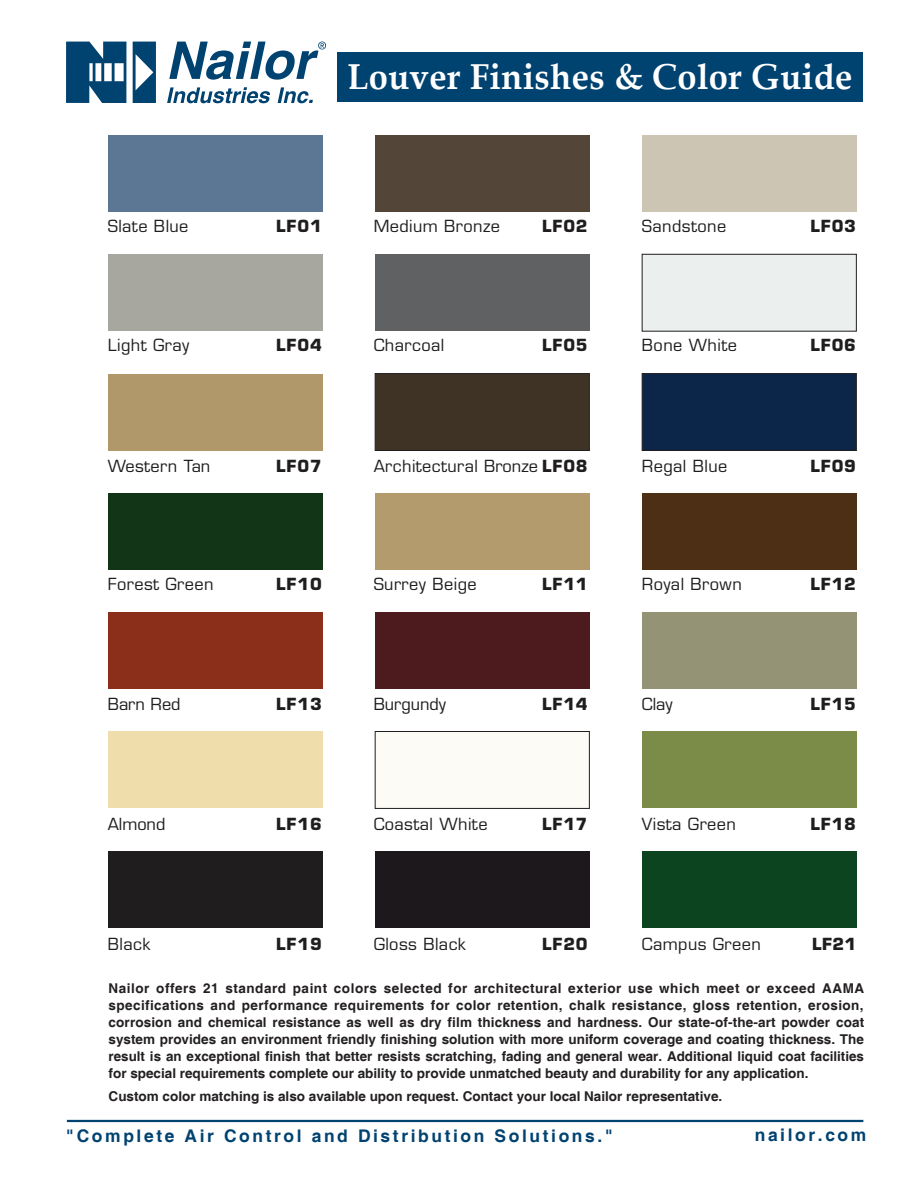
<style>
.page{position:relative;width:918px;height:1188px;background:#fff}
.page>*{position:absolute;margin:0;border:0;box-sizing:border-box;transform-origin:0 0}
._1_Subhead{font:700 36px "Book Antiqua";letter-spacing:.01em;color:#fff;scale:.96 1}
._1_Subhead-2{font:700 17.4px "Helvetica";letter-spacing:.15em;color:#004270}
._1_Subhead-3{font:16.35px "Eurostile";letter-spacing:.025em;color:#1f1d1d}
._1_Subhead-4{font:700 16.35px "Eurostile";letter-spacing:.05em;color:#1f1d1d}
._1_Subhead-5{font:16.35px "Eurostile";color:#1f1d1d}
._1_Subhead-6{font:700 13.5px/16.8px "Helvetica";letter-spacing:.01em;color:#231f20;text-align:justify}
._1_Subhead-7{font:700 13.5px/16.8px "Helvetica";letter-spacing:.03em;color:#231f20}
.s1{font-weight:700}
</style>
<div class="page">
<div style="left:338px;top:52px;width:525px;height:50px;background:#004270"></div>
<hr style="left:67px;top:1120px;width:796px;height:2px;background:#004270">
<svg style="left:167px;top:87px;width:103px;height:16px"></svg>
<svg style="left:278px;top:87px;width:35px;height:16px"></svg>
<svg style="left:133px;top:42px;width:23px;height:61px"></svg>
<svg style="left:66px;top:42px;width:60px;height:61px"></svg>
<svg style="left:169px;top:42px;width:157px;height:38px"></svg>
<div style="left:108px;top:135px;width:215px;height:77px;background:#5c7794"></div>
<div style="left:642px;top:135px;width:214px;height:77px;background:#cdc5b3"></div>
<div style="left:375px;top:135px;width:214px;height:77px;background:#534638"></div>
<div style="left:108px;top:254px;width:215px;height:77px;background:#a7a7a0"></div>
<div style="left:642px;top:254px;width:215px;height:77px;background:#ebf0ee;border:1px solid #1f1d1d"></div>
<div style="left:375px;top:254px;width:214px;height:77px;background:#5f6162"></div>
<div style="left:108px;top:374px;width:215px;height:76px;background:#b1986b"></div>
<div style="left:642px;top:373px;width:215px;height:78px;background:#0c2649;border:1px solid #1f1d1d"></div>
<div style="left:375px;top:373px;width:215px;height:78px;background:#3f3326;border:1px solid #1f1d1d"></div>
<div style="left:108px;top:493px;width:215px;height:77px;background:#123518"></div>
<div style="left:642px;top:493px;width:214px;height:77px;background:#4c2f14"></div>
<div style="left:375px;top:493px;width:214px;height:77px;background:#b49b6e"></div>
<div style="left:108px;top:612px;width:215px;height:77px;background:#8b2f1b"></div>
<div style="left:642px;top:612px;width:214px;height:77px;background:#959375"></div>
<div style="left:375px;top:612px;width:214px;height:77px;background:#4d1b1e"></div>
<div style="left:108px;top:732px;width:215px;height:76px;background:#efdeab"></div>
<div style="left:642px;top:732px;width:214px;height:76px;background:#7a8c48"></div>
<div style="left:375px;top:731px;width:215px;height:78px;background:#fcfbf5;border:1px solid #1f1d1d"></div>
<div style="left:108px;top:851px;width:215px;height:77px;background:#201d1e"></div>
<div style="left:642px;top:851px;width:214px;height:77px;background:#0b441e"></div>
<div style="left:375px;top:851px;width:214px;height:77px;background:#1d181c"></div>
<p class="_1_Subhead" style="left:347px;top:52px;width:528px">Louver Finishes &amp; Color Guide</p>
<p class="_1_Subhead-3" style="left:108px;top:216px;width:82px">Slate Blue</p>
<p class="_1_Subhead-4" style="left:276px;top:215px;width:47px">LF01</p>
<p class="_1_Subhead-3" style="left:374px;top:216px;width:128px">Medium Bronze</p>
<p class="_1_Subhead-4" style="left:542px;top:215px;width:47px">LF02</p>
<p class="_1_Subhead-3" style="left:642px;top:216px;width:86px">Sandstone</p>
<p class="_1_Subhead-4" style="left:810px;top:215px;width:47px">LF03</p>
<p class="_1_Subhead-3" style="left:108px;top:336px;width:83px">Light Gray</p>
<p class="_1_Subhead-4" style="left:276px;top:335px;width:47px">LF04</p>
<p class="_1_Subhead-3" style="left:374px;top:336px;width:72px">Charcoal</p>
<p class="_1_Subhead-4" style="left:542px;top:335px;width:47px">LF05</p>
<p class="_1_Subhead-3" style="left:642px;top:336px;width:96px">Bone White</p>
<p class="_1_Subhead-4" style="left:810px;top:335px;width:47px">LF06</p>
<p class="_1_Subhead-3" style="left:108px;top:456px;width:104px">Western Tan</p>
<p class="_1_Subhead-4" style="left:276px;top:456px;width:47px">LF07</p>
<p class="_1_Subhead-3" style="left:374px;top:456px;width:216px">Architectural Bronze <span class="s1">LF08</span></p>
<p class="_1_Subhead-3" style="left:642px;top:456px;width:87px">Regal Blue</p>
<p class="_1_Subhead-4" style="left:810px;top:456px;width:47px">LF09</p>
<p class="_1_Subhead-3" style="left:108px;top:574px;width:107px">Forest Green</p>
<p class="_1_Subhead-4" style="left:276px;top:574px;width:47px">LF10</p>
<p class="_1_Subhead-3" style="left:374px;top:574px;width:104px">Surrey Beige</p>
<p class="_1_Subhead-4" style="left:542px;top:574px;width:47px">LF11</p>
<p class="_1_Subhead-3" style="left:642px;top:574px;width:101px">Royal Brown</p>
<p class="_1_Subhead-4" style="left:810px;top:574px;width:47px">LF12</p>
<p class="_1_Subhead-3" style="left:108px;top:694px;width:74px">Barn Red</p>
<p class="_1_Subhead-4" style="left:276px;top:694px;width:47px">LF13</p>
<p class="_1_Subhead-5" style="left:374px;top:694px;width:74px">Burgundy</p>
<p class="_1_Subhead-4" style="left:542px;top:694px;width:47px">LF14</p>
<p class="_1_Subhead-3" style="left:642px;top:694px;width:32px">Clay</p>
<p class="_1_Subhead-4" style="left:810px;top:694px;width:47px">LF15</p>
<p class="_1_Subhead-3" style="left:108px;top:814px;width:59px">Almond</p>
<p class="_1_Subhead-4" style="left:276px;top:814px;width:47px">LF16</p>
<p class="_1_Subhead-3" style="left:374px;top:814px;width:115px">Coastal White</p>
<p class="_1_Subhead-4" style="left:542px;top:814px;width:47px">LF17</p>
<p class="_1_Subhead-3" style="left:642px;top:814px;width:96px">Vista Green</p>
<p class="_1_Subhead-4" style="left:810px;top:814px;width:47px">LF18</p>
<p class="_1_Subhead-3" style="left:108px;top:934px;width:44px">Black</p>
<p class="_1_Subhead-4" style="left:276px;top:934px;width:47px">LF19</p>
<p class="_1_Subhead-3" style="left:374px;top:934px;width:94px">Gloss Black</p>
<p class="_1_Subhead-4" style="left:542px;top:934px;width:47px">LF20</p>
<p class="_1_Subhead-3" style="left:642px;top:934px;width:121px">Campus Green</p>
<p class="_1_Subhead-4" style="left:812px;top:934px;width:46px">LF21</p>
<p class="_1_Subhead-7" style="left:109px;top:981px;width:757px">Nailor offers 21 standard paint colors selected for architectural exterior use which meet or exceed AAMA specifications and performance requirements for color retention, chalk resistance, gloss retention, erosion,</p>
<p class="_1_Subhead-6" style="left:109px;top:1015px;width:757px">corrosion and chemical resistance as well as dry film thickness and hardness. Our state-of-the-art powder coat</p>
<p class="_1_Subhead-6" style="left:109px;top:1031px;width:757px">system provides an environment friendly finishing solution with more uniform coverage and coating thickness. The result is an exceptional finish that better resists scratching, fading and general wear. Additional liquid coat facilities for special requirements complete our ability to provide unmatched beauty and durability for any application.</p>
<p class="_1_Subhead-6" style="left:109px;top:1088px;width:615px">Custom color matching is also available upon request. Contact your local Nailor representative.</p>
<p class="_1_Subhead-2" style="left:66px;top:1125px;width:549px">"Complete Air Control and Distribution Solutions."</p>
<p class="_1_Subhead-2" style="left:755px;top:1124px;width:113px">nailor.com</p>
</div>
